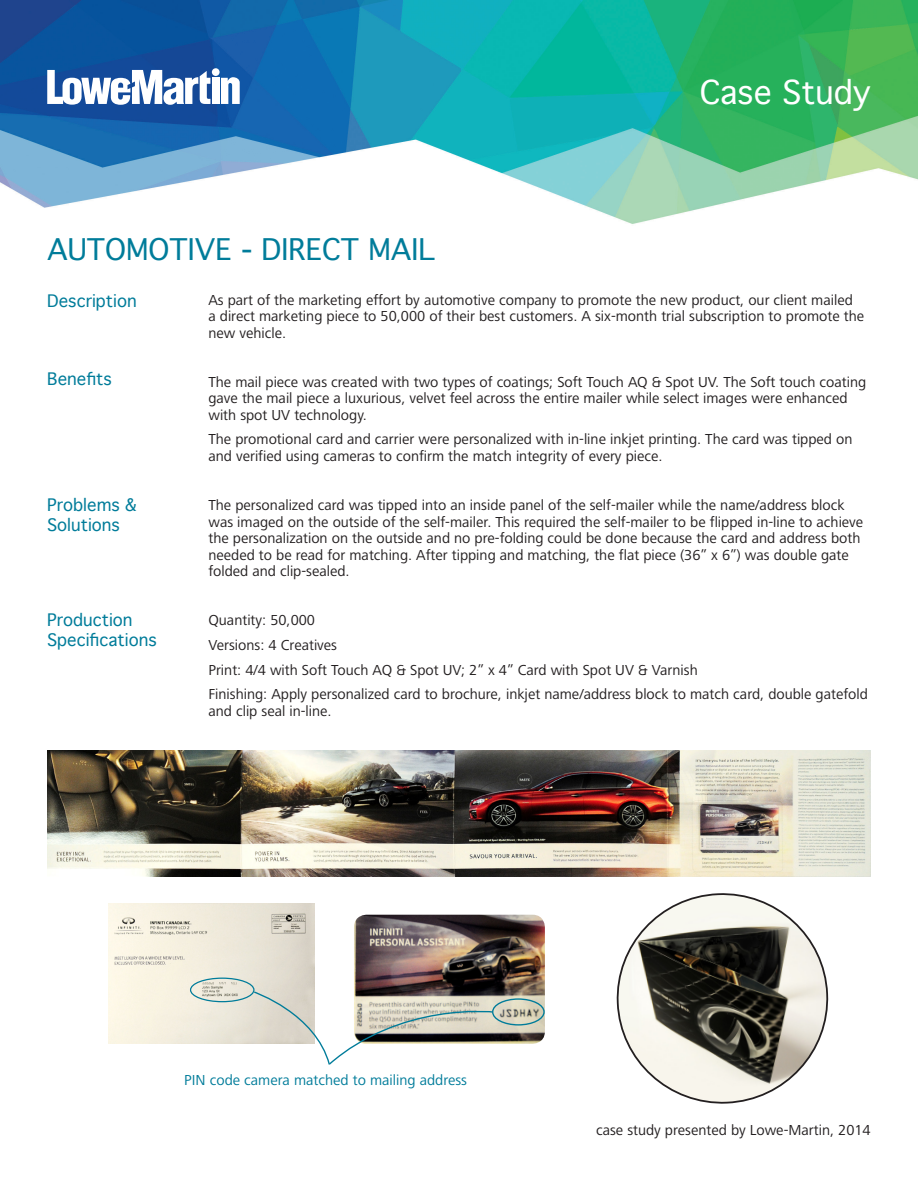
<style>
.page{position:relative;width:918px;height:1188px;background:#fff}
.page>*{position:absolute;margin:0;border:0;box-sizing:border-box;transform-origin:0 0}
.t1{font:31.5px "Geneva";color:#fff}
.t2{font:28.5px "Geneva";color:#007c9a}
.t3{font:16.5px/19.8px "Geneva";color:#007c9a}
.t4{font:15px/16.5px "Frutiger Next LT";color:#231f20}
.t5{font:15px "Frutiger Next LT";color:#007c9a}
</style>
<div class="page">
<img style="left:0;top:0;width:918px;height:224px">
<div style="left:212px;top:78px;width:7px;height:26px;background:#fff"></div>
<svg style="left:221px;top:77px;width:19px;height:27px"></svg>
<div style="left:212px;top:68px;width:8px;height:8px;background:#fff;border-radius:50%"></div>
<svg style="left:47px;top:70px;width:163px;height:35px"></svg>
<img style="left:48px;top:751px;width:822px;height:126px">
<img style="left:108px;top:904px;width:207px;height:139px">
<img style="left:354px;top:915px;width:191px;height:129px">
<div style="left:190px;top:978px;width:65px;height:24px;border:1px solid #007c9a;border-radius:50%"></div>
<div style="left:492px;top:998px;width:53px;height:28px;border:1px solid #007c9a;border-radius:50%"></div>
<svg style="left:253px;top:991px;width:240px;height:74px"></svg>
<svg style="left:616px;top:893px;width:213px;height:211px"></svg>
<p class="t2" style="left:47px;top:225px;width:389px">AUTOMOTIVE - DIRECT MAIL</p>
<p class="t1" style="left:700px;top:65px;width:172px">Case Study</p>
<p class="t3" style="left:47px;top:291px;width:91px">Description</p>
<p class="t3" style="left:47px;top:369px;width:66px">Benefits</p>
<p class="t3" style="left:47px;top:495px;width:92px">Problems &amp;<br>Solutions</p>
<p class="t3" style="left:47px;top:610px;width:111px">Production<br>Specifications</p>
<p class="t4" style="left:208px;top:291px;width:657px">As part of the marketing effort by automotive company to promote the new product, our client mailed<br>a direct marketing piece to 50,000 of their best customers. A six-month trial subscription to promote the new vehicle.</p>
<p class="t4" style="left:208px;top:374px;width:659px">The mail piece was created with two types of coatings; Soft Touch AQ &amp; Spot UV. The Soft touch coating gave the mail piece a luxurious, velvet feel across the entire mailer while select images were enhanced with spot UV technology.</p>
<p class="t4" style="left:208px;top:431px;width:646px">The promotional card and carrier were personalized with in-line inkjet printing. The card was tipped on and verified using cameras to confirm the match integrity of every piece.</p>
<p class="t4" style="left:208px;top:497px;width:656px">The personalized card was tipped into an inside panel of the self-mailer while the name/address block was imaged on the outside of the self-mailer. This required the self-mailer to be flipped in-line to achieve the personalization on the outside and no pre-folding could be done because the card and address both needed to be read for matching. After tipping and matching, the flat piece (36” x 6”) was double gate folded and clip-sealed.</p>
<p class="t4" style="left:208px;top:612px;width:108px">Quantity: 50,000</p>
<p class="t4" style="left:208px;top:637px;width:130px">Versions: 4 Creatives</p>
<p class="t4" style="left:208px;top:661px;width:491px">Print: 4/4 with Soft Touch AQ &amp; Spot UV; 2” x 4” Card with Spot UV &amp; Varnish</p>
<p class="t4" style="left:208px;top:686px;width:661px">Finishing: Apply personalized card to brochure, inkjet name/address block to match card, double gatefold and clip seal in-line.</p>
<p class="t5" style="left:184px;top:1072px;width:284px">PIN code camera matched to mailing address</p>
<p class="t4" style="left:596px;top:1122px;width:276px">case study presented by Lowe-Martin, 2014</p>
</div>
